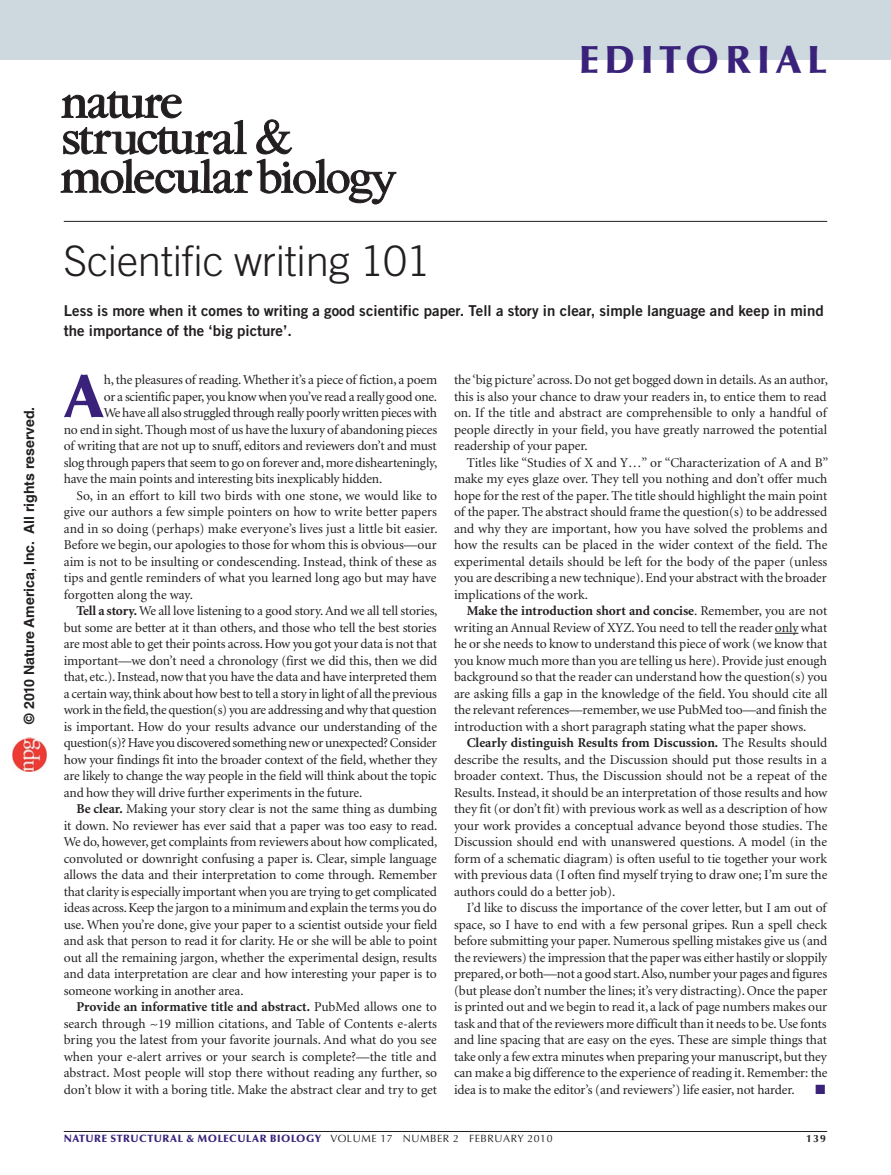
<style>
.page{position:relative;width:891px;height:1175px;background:#fff}
.page>*{position:absolute;margin:0;border:0;box-sizing:border-box;transform-origin:0 0}
.t1{font:900 61.05px "Optima";color:#3a227b}
.t2{font:300 42px "Trade Gothic";letter-spacing:-.005em;color:#231f20}
.t3{font:900 39px "Optima";color:#3a227b}
.t4{font:15px/19.5px "Trade Gothic Bold Two";color:#231f20}
.t5{font:700 14.1px "Helvetica LT Std";color:#231f20}
.t6{font:13.5px/16.5px "Minion";letter-spacing:-.01em;color:#231f20;text-align:justify}
.t7{font:700 13.5px "Minion";color:#231f20}
.t8{font:13.5px "European Pi Three";color:#3a227b}
.t9{font:900 10.5px "Optima";letter-spacing:.05em;color:#3a227b}
.t10{font:10.5px "Optima";letter-spacing:.05em;color:#231f20}
.t11{font:700 10.5px "Optima";color:#231f20}
.s1{font-weight:700}
.s2{font-weight:400}
.s3{font-weight:400;color:#231f20}
</style>
<div class="page">
<hr style="left:64px;top:1131px;width:763px;height:1px;background:#231f20">
<div style="left:0;top:0;width:891px;height:60px;background:#cdd8df"></div>
<svg style="left:61px;top:91px;width:336px;height:114px"></svg>
<hr style="left:64px;top:221px;width:763px;height:1px;background:#231f20">
<svg style="left:775px;top:633px;width:23px;height:1px"></svg>
<img style="left:12px;top:738px;width:34px;height:34px">
<h3 class="t3" style="left:579px;top:37px;width:89px">EDITORIAL</h3>
<p class="t5" style="left:21px;top:723px;width:318px;rotate:-90deg">© 2010 Nature America, Inc. All rights reserved.</p>
<h2 class="t2" style="left:64px;top:236px;width:368px">Scientific writing 101</h2>
<p class="t4" style="left:64px;top:301px;width:762px">Less is more when it comes to writing a good scientific paper. Tell a story in clear, simple language and keep in mind the importance of the ‘big picture’.</p>
<h1 class="t1" style="left:64px;top:361px;width:41px">A</h1>
<p class="t6" style="left:104px;top:372px;width:335px">h, the pleasures of reading. Whether it’s a piece of fiction, a poem</p>
<p class="t6" style="left:104px;top:389px;width:335px">or a scientific paper, you know when you’ve read a really good one.</p>
<p class="t6" style="left:104px;top:405px;width:335px">We have all also struggled through really poorly written pieces with</p>
<p class="t6" style="left:64px;top:422px;width:375px">no end in sight. Though most of us have the luxury of abandoning pieces</p>
<p class="t6" style="left:64px;top:438px;width:375px">of writing that are not up to snuff, editors and reviewers don’t and must</p>
<p class="t6" style="left:64px;top:455px;width:375px">slog through papers that seem to go on forever and, more dishearteningly,</p>
<p class="t6" style="left:64px;top:471px;width:320px">have the main points and interesting bits inexplicably hidden.</p>
<p class="t6" style="left:77px;top:488px;width:362px">So, in an effort to kill two birds with one stone, we would like to</p>
<p class="t6" style="left:64px;top:504px;width:375px">give our authors a few simple pointers on how to write better papers</p>
<p class="t6" style="left:64px;top:521px;width:375px">and in so doing (perhaps) make everyone’s lives just a little bit easier.</p>
<p class="t6" style="left:64px;top:537px;width:374px">Before we begin, our apologies to those for whom this is obvious—our</p>
<p class="t6" style="left:64px;top:554px;width:374px">aim is not to be insulting or condescending. Instead, think of these as</p>
<p class="t6" style="left:64px;top:570px;width:374px">tips and gentle reminders of what you learned long ago but may have</p>
<p class="t6" style="left:64px;top:587px;width:131px">forgotten along the way.</p>
<p class="t6" style="left:77px;top:603px;width:363px"><span class="s1">Tell a story.</span> We all love listening to a good story. And we all tell stories,</p>
<p class="t6" style="left:64px;top:620px;width:374px">but some are better at it than others, and those who tell the best stories</p>
<p class="t6" style="left:64px;top:636px;width:375px">are most able to get their points across. How you got your data is not that</p>
<p class="t6" style="left:64px;top:653px;width:375px">important—we don’t need a chronology (first we did this, then we did</p>
<p class="t6" style="left:64px;top:669px;width:375px">that, etc.). Instead, now that you have the data and have interpreted them</p>
<p class="t6" style="left:64px;top:686px;width:375px">a certain way, think about how best to tell a story in light of all the previous</p>
<p class="t6" style="left:64px;top:702px;width:375px">work in the field, the question(s) you are addressing and why that question</p>
<p class="t6" style="left:64px;top:719px;width:375px">is important. How do your results advance our understanding of the</p>
<p class="t6" style="left:64px;top:735px;width:374px">question(s)? Have you discovered something new or unexpected? Consider</p>
<p class="t6" style="left:64px;top:752px;width:375px">how your findings fit into the broader context of the field, whether they</p>
<p class="t6" style="left:64px;top:768px;width:375px">are likely to change the way people in the field will think about the topic</p>
<p class="t6" style="left:64px;top:785px;width:300px">and how they will drive further experiments in the future.</p>
<p class="t6" style="left:77px;top:801px;width:362px"><span class="s1">Be clear.</span> Making your story clear is not the same thing as dumbing</p>
<p class="t6" style="left:64px;top:818px;width:375px">it down. No reviewer has ever said that a paper was too easy to read.</p>
<p class="t6" style="left:64px;top:834px;width:375px">We do, however, get complaints from reviewers about how complicated,</p>
<p class="t6" style="left:64px;top:851px;width:374px">convoluted or downright confusing a paper is. Clear, simple language</p>
<p class="t6" style="left:64px;top:867px;width:375px">allows the data and their interpretation to come through. Remember</p>
<p class="t6" style="left:64px;top:884px;width:375px">that clarity is especially important when you are trying to get complicated</p>
<p class="t6" style="left:64px;top:900px;width:374px">ideas across. Keep the jargon to a minimum and explain the terms you do</p>
<p class="t6" style="left:64px;top:917px;width:375px">use. When you’re done, give your paper to a scientist outside your field</p>
<p class="t6" style="left:64px;top:933px;width:375px">and ask that person to read it for clarity. He or she will be able to point</p>
<p class="t6" style="left:64px;top:950px;width:375px">out all the remaining jargon, whether the experimental design, results</p>
<p class="t6" style="left:64px;top:966px;width:375px">and data interpretation are clear and how interesting your paper is to</p>
<p class="t6" style="left:64px;top:983px;width:181px">someone working in another area.</p>
<p class="t7" style="left:77px;top:1000px;width:362px">Provide an informative title and abstract. <span class="s2">PubMed allows one to</span></p>
<p class="t6" style="left:64px;top:1016px;width:375px">search through ~19 million citations, and Table of Contents e-alerts</p>
<p class="t6" style="left:64px;top:1032px;width:374px">bring you the latest from your favorite journals. And what do you see</p>
<p class="t6" style="left:64px;top:1048px;width:374px">when your e-alert arrives or your search is complete?—the title and</p>
<p class="t6" style="left:64px;top:1065px;width:375px">abstract. Most people will stop there without reading any further, so</p>
<p class="t6" style="left:64px;top:1081px;width:375px">don’t blow it with a boring title. Make the abstract clear and try to get</p>
<p class="t6" style="left:454px;top:372px;width:375px">the ‘big picture’ across. Do not get bogged down in details. As an author, this is also your chance to draw your readers in, to entice them to read on. If the title and abstract are comprehensible to only a handful of people directly in your field, you have greatly narrowed the potential readership of your paper.</p>
<p class="t6" style="left:454px;top:455px;width:376px;text-indent:13px">Titles like “Studies of X and Y…” or “Characterization of A and B” make my eyes glaze over. They tell you nothing and don’t offer much hope for the rest of the paper. The title should highlight the main point of the paper. The abstract should frame the question(s) to be addressed and why they are important, how you have solved the problems and how the results can be placed in the wider context of the field. The experimental details should be left for the body of the paper (unless you are describing a new technique). End your abstract with the broader implications of the work.</p>
<p class="t6" style="left:454px;top:603px;width:375px;text-indent:13px"><span class="s1">Make the introduction short and concise</span>. Remember, you are not writing an Annual Review of XYZ. You need to tell the reader only what he or she needs to know to understand this piece of work (we know that you know much more than you are telling us here). Provide just enough background so that the reader can understand how the question(s) you are asking fills a gap in the knowledge of the field. You should cite all the relevant references—remember, we use PubMed too—and finish the introduction with a short paragraph stating what the paper shows.</p>
<p class="t6" style="left:454px;top:735px;width:375px;text-indent:13px"><span class="s1">Clearly distinguish Results from Discussion.</span> The Results should describe the results, and the Discussion should put those results in a broader context. Thus, the Discussion should not be a repeat of the Results. Instead, it should be an interpretation of those results and how they fit (or don’t fit) with previous work as well as a description of how your work provides a conceptual advance beyond those studies. The Discussion should end with unanswered questions. A model (in the form of a schematic diagram) is often useful to tie together your work with previous data (I often find myself trying to draw one; I’m sure the authors could do a better job).</p>
<p class="t6" style="left:454px;top:900px;width:375px;text-indent:13px">I’d like to discuss the importance of the cover letter, but I am out of space, so I have to end with a few personal gripes. Run a spell check before submitting your paper. Numerous spelling mistakes give us (and the reviewers) the impression that the paper was either hastily or sloppily prepared, or both—not a good start. Also, number your pages and figures (but please don’t number the lines; it’s very distracting). Once the paper is printed out and we begin to read it, a lack of page numbers makes our task and that of the reviewers more difficult than it needs to be. Use fonts and line spacing that are easy on the eyes. These are simple things that take only a few extra minutes when preparing your manuscript, but they can make a big difference to the experience of reading it. Remember: the idea is to make the editor’s (and reviewers’) life easier, not harder.</p>
<p class="t8" style="left:815px;top:1080px;width:13px">L</p>
<p class="t9" style="left:64px;top:1132px;width:419px">NATURE STRUCTURAL &amp; MOLECULAR BIOLOGY <span class="s3">VOLUME 17 NUMBER 2 FEBRU</span></p>
<p class="t10" style="left:503px;top:1132px;width:51px">ARY 2010</p>
<p class="t11" style="left:806px;top:1132px;width:21px">139</p>
</div>
